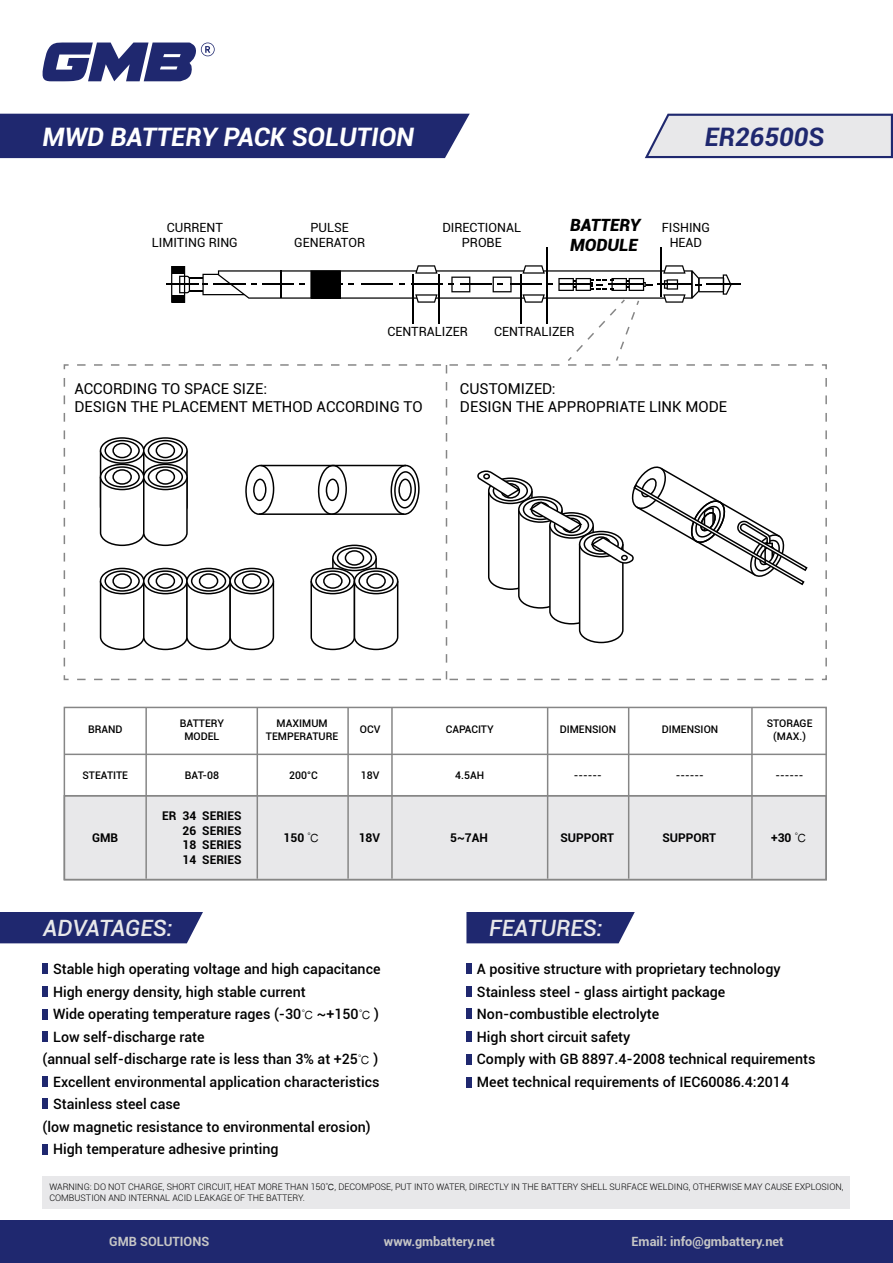
<style>
.page{position:relative;width:893px;height:1263px;background:#fff}
.page>*{position:absolute;margin:0;border:0;box-sizing:border-box;transform-origin:0 0}
.t1{font:italic 700 25.5px "Roboto";color:#fff}
.t2{font:italic 700 25.5px "Roboto";color:#1f286f}
.t3{font:italic 500 22.5px "Roboto";color:#e8e8ea}
.t4{font:italic 900 16.95px/20.2px "Roboto";color:#000}
.t5{font:15px/18px "Roboto";color:#000}
.t6{font:500 14.25px/22.5px "Roboto";color:#000}
.t7{font:700 12.75px "Roboto";color:#c6c6c6}
.t8{font:12.6px/15.1px "Roboto";color:#000;text-align:center}
.t9{font:700 12px/14.4px "Roboto";color:#000;text-align:justify}
.t10{font:500 10.5px/12.6px "Roboto";color:#000;text-align:center}
.t11{font:300 9px/10.8px "Roboto";color:#000}
.s1{font-family:"Sim Hei";font-weight:400}
.s2{font-family:"Sim Hei";font-weight:400;font-size:12px}
</style>
<div class="page">
<div style="left:43px;top:1176px;width:807px;height:32px;background:#e8e8ea"></div>
<svg style="left:63px;top:706px;width:764px;height:175px"></svg>
<hr style="left:145px;top:707px;width:2px;height:172px;background:#868686">
<hr style="left:257px;top:707px;width:1px;height:172px;background:#868686">
<hr style="left:347px;top:707px;width:2px;height:172px;background:#868686">
<hr style="left:391px;top:707px;width:2px;height:172px;background:#868686">
<hr style="left:547px;top:707px;width:1px;height:172px;background:#868686">
<hr style="left:628px;top:707px;width:1px;height:172px;background:#868686">
<hr style="left:751px;top:707px;width:2px;height:172px;background:#868686">
<hr style="left:64px;top:795px;width:762px;height:1px;background:#868686">
<hr style="left:64px;top:754px;width:762px;height:1px;background:#868686">
<svg style="left:42px;top:42px;width:173px;height:39px"></svg>
<div style="left:0;top:114px;width:470px;height:44px;background:#1f286f"></div>
<div style="left:0;top:912px;width:203px;height:31px;background:#1f286f"></div>
<hr style="left:546px;top:247px;width:1px;height:50px;background:#000">
<hr style="left:660px;top:247px;width:1px;height:50px;background:#000">
<div style="left:0;top:1220px;width:893px;height:43px;background:#1f286f"></div>
<div style="left:466px;top:912px;width:169px;height:31px;background:#1f286f"></div>
<div style="left:43px;top:963px;width:5px;height:11px;background:#1f286f"></div>
<div style="left:466px;top:963px;width:6px;height:11px;background:#1f286f"></div>
<div style="left:466px;top:985px;width:6px;height:11px;background:#1f286f"></div>
<div style="left:466px;top:1008px;width:6px;height:11px;background:#1f286f"></div>
<div style="left:466px;top:1031px;width:6px;height:11px;background:#1f286f"></div>
<div style="left:466px;top:1054px;width:6px;height:11px;background:#1f286f"></div>
<div style="left:466px;top:1077px;width:6px;height:10px;background:#1f286f"></div>
<div style="left:43px;top:986px;width:5px;height:11px;background:#1f286f"></div>
<div style="left:43px;top:1009px;width:5px;height:11px;background:#1f286f"></div>
<div style="left:43px;top:1031px;width:5px;height:11px;background:#1f286f"></div>
<div style="left:43px;top:1076px;width:5px;height:11px;background:#1f286f"></div>
<div style="left:43px;top:1098px;width:5px;height:11px;background:#1f286f"></div>
<div style="left:43px;top:1144px;width:5px;height:11px;background:#1f286f"></div>
<svg style="left:63px;top:265px;width:764px;height:416px"></svg>
<div style="left:253px;top:478px;width:14px;height:23px;border:2px solid #000;border-radius:50%"></div>
<hr style="left:261px;top:465px;width:72px;height:1px;background:#000">
<hr style="left:259px;top:513px;width:73px;height:2px;background:#000">
<svg style="left:645px;top:114px;width:248px;height:44px;background:#d5d5de"></svg>
<h1 class="t1" style="left:43px;top:119px;width:373px">MWD BATTERY PACK SOLUTION</h1>
<p class="t8" style="left:152px;top:220px;width:87px">CURRENT<br>LIMITING RING</p>
<p class="t8" style="left:294px;top:220px;width:72px">PULSE<br>GENERATOR</p>
<p class="t8" style="left:442px;top:220px;width:80px">DIRECTIONAL<br>PROBE</p>
<h1 class="t2" style="left:705px;top:119px;width:121px">ER26500S</h1>
<p class="t4" style="left:570px;top:214px;width:72px">BATTERY<br>MODULE</p>
<p class="t8" style="left:662px;top:220px;width:50px">FISHING<br>HEAD</p>
<p class="t8" style="left:387px;top:323px;width:82px">CENTRALIZER</p>
<p class="t8" style="left:494px;top:323px;width:82px">CENTRALIZER</p>
<p class="t5" style="left:74px;top:379px;width:350px">ACCORDING TO SPACE SIZE:<br>DESIGN THE PLACEMENT METHOD ACCORDING TO</p>
<p class="t5" style="left:460px;top:379px;width:269px">CUSTOMIZED:<br>DESIGN THE APPROPRIATE LINK MODE</p>
<p class="t10" style="left:88px;top:723px;width:36px">BRAND</p>
<p class="t10" style="left:180px;top:716px;width:46px">BATTERY<br>MODEL</p>
<p class="t10" style="left:266px;top:716px;width:74px">MAXIMUM<br>TEMPERATURE</p>
<p class="t10" style="left:360px;top:723px;width:22px">OCV</p>
<p class="t10" style="left:446px;top:723px;width:50px">CAPACITY</p>
<p class="t10" style="left:560px;top:723px;width:58px">DIMENSION</p>
<p class="t10" style="left:662px;top:723px;width:58px">DIMENSION</p>
<p class="t10" style="left:767px;top:716px;width:47px">STORAGE (MAX.)</p>
<p class="t10" style="left:82px;top:768px;width:47px">STEATITE</p>
<p class="t10" style="left:185px;top:768px;width:36px">BAT-08</p>
<p class="t10" style="left:289px;top:768px;width:30px">200°C</p>
<p class="t10" style="left:361px;top:768px;width:20px">18V</p>
<p class="t10" style="left:455px;top:768px;width:30px">4.5AH</p>
<p class="t10" style="left:574px;top:768px;width:29px">------</p>
<p class="t10" style="left:676px;top:768px;width:29px">------</p>
<p class="t10" style="left:776px;top:768px;width:29px">------</p>
<p class="t9" style="left:92px;top:830px;width:28px">GMB</p>
<p class="t9" style="left:182px;top:808px;width:61px;text-indent:-20px">ER 34 SERIES 26 SERIES 18 SERIES 14 SERIES</p>
<p class="t9" style="left:284px;top:830px;width:37px">150 <span class="s1">℃</span></p>
<p class="t9" style="left:359px;top:830px;width:23px">18V</p>
<p class="t9" style="left:450px;top:830px;width:39px">5~7AH</p>
<p class="t9" style="left:560px;top:830px;width:55px">SUPPORT</p>
<p class="t9" style="left:662px;top:830px;width:55px">SUPPORT</p>
<p class="t9" style="left:771px;top:830px;width:37px">+30 <span class="s1">℃</span></p>
<h2 class="t3" style="left:43px;top:912px;width:131px">ADVATAGES:</h2>
<h2 class="t3" style="left:489px;top:912px;width:115px">FEATURES:</h2>
<p class="t6" style="left:53px;top:957px;width:329px">Stable high operating voltage and high capacitance</p>
<p class="t6" style="left:53px;top:980px;width:254px">High energy density, high stable current</p>
<p class="t6" style="left:53px;top:1002px;width:327px">Wide operating temperature rages (-30<span class="s2">℃</span> ~+150<span class="s2">℃</span> )</p>
<p class="t6" style="left:53px;top:1025px;width:153px">Low self-discharge rate</p>
<p class="t6" style="left:43px;top:1047px;width:337px">(annual self-discharge rate is less than 3% at +25<span class="s2">℃</span> )</p>
<p class="t6" style="left:53px;top:1070px;width:328px">Excellent environmental application characteristics</p>
<p class="t6" style="left:53px;top:1092px;width:129px">Stainless steel case</p>
<p class="t6" style="left:43px;top:1115px;width:330px">(low magnetic resistance to environmental erosion)</p>
<p class="t6" style="left:53px;top:1137px;width:227px">High temperature adhesive printing</p>
<p class="t6" style="left:477px;top:957px;width:340px">A positive structure with proprietary technology Stainless steel - glass airtight package Non-combustible electrolyte<br>High short circuit safety<br>Comply with GB 8897.4-2008 technical requirements Meet technical requirements of IEC60086.4:2014</p>
<p class="t11" style="left:49px;top:1181px;width:796px">WARNING: DO NOT CHARGE, SHORT CIRCUIT, HEAT MORE THAN 150<span class="s1">℃</span>, DECOMPOSE, PUT INTO WATER, DIRECTLY IN THE BATTERY SHELL SURFACE WELDING, OTHERWISE MAY CAUSE EXPLOSION,<br>COMBUSTION AND INTERNAL ACID LEAKAGE OF THE BATTERY.</p>
<p class="t7" style="left:109px;top:1232px;width:101px">GMB SOLUTIONS</p>
<p class="t7" style="left:384px;top:1232px;width:113px">www.gmbattery.net</p>
<p class="t7" style="left:632px;top:1232px;width:154px">Email: info@gmbattery.net</p>
</div>
